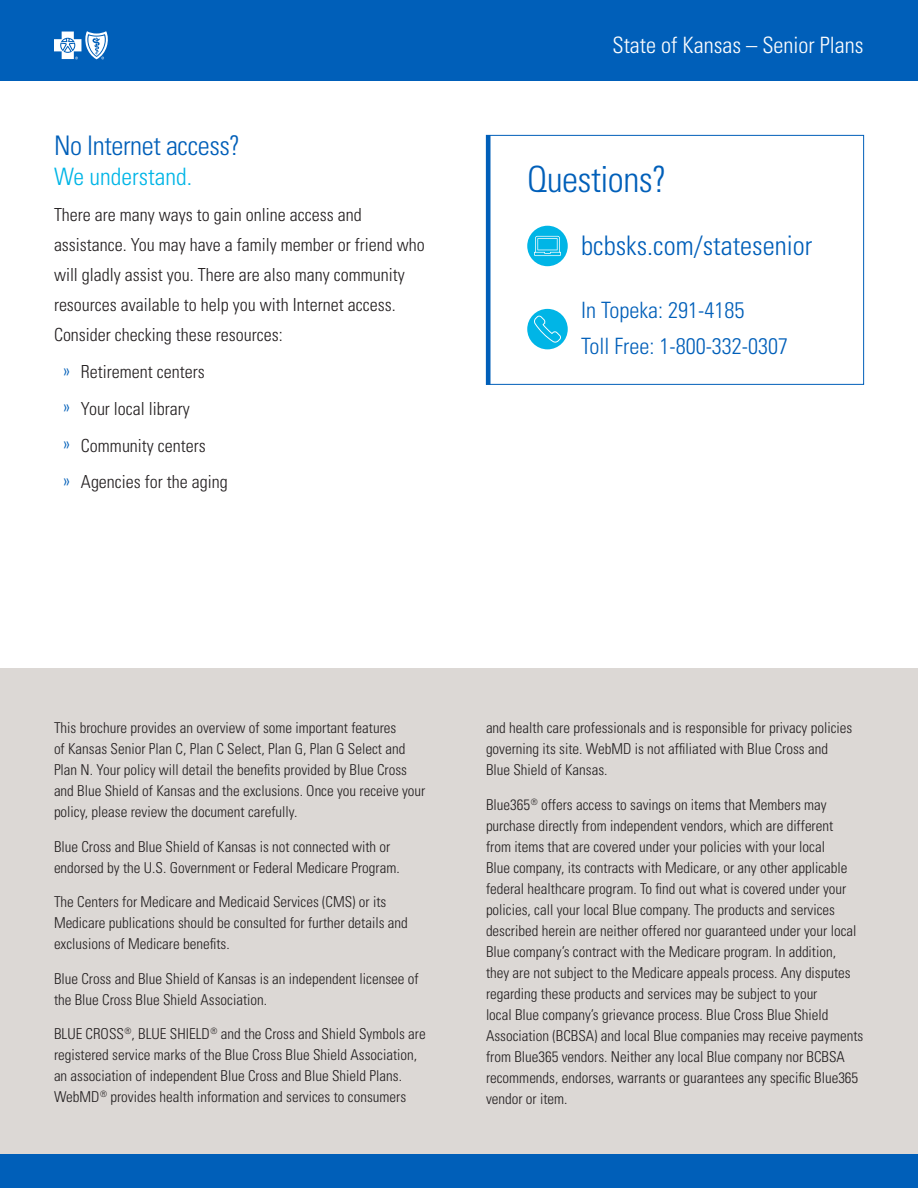
<style>
.page{position:relative;width:918px;height:1188px;background:#fff}
.page>*{position:absolute;margin:0;border:0;box-sizing:border-box;transform-origin:0 0}
.Section_Title{font:300 condensed 36px "Univers LT Std";letter-spacing:-.015em;color:#005fb9}
.Body_Copy{font:300 condensed 27px "Univers LT Std";color:#005fb9}
.Section_Title-2{font:300 condensed 27px "Univers LT Std";letter-spacing:-.015em;color:#005fb9}
.Body_Copy-2{font:300 condensed 24px "Univers LT Std";color:#00b5e6}
.t1{font:300 condensed 22.5px "Univers LT Std";color:#005fb9}
.Handout_Product_Titl{font:300 condensed 22.5px "Univers LT Std";color:#fff}
.Body_Copy-3{font:300 condensed 18px/30px "Univers LT Std";color:#231f20}
.Body_Copy-4{font:300 condensed 15px/21px "Univers LT Std";color:#231f20}
.s1{color:#005fb9}
</style>
<div class="page">
<div style="left:0;top:668px;width:918px;height:486px;background:#dcd8d5"></div>
<div style="left:0;top:1154px;width:918px;height:34px;background:#005fb9"></div>
<div style="left:0;top:0;width:918px;height:81px;background:#005fb9"></div>
<svg style="left:54px;top:31px;width:54px;height:28px"></svg>
<div style="left:486px;top:135px;width:378px;height:250px;border:1px solid #005fb9"></div>
<hr style="left:486px;top:135px;width:4px;height:250px;background:#005fb9">
<div style="left:527px;top:226px;width:41px;height:40px;background:#00b5e6;border-radius:50%"></div>
<svg style="left:534px;top:236px;width:27px;height:20px"></svg>
<div style="left:527px;top:309px;width:41px;height:40px;background:#00b5e6;border-radius:50%"></div>
<svg style="left:534px;top:315px;width:27px;height:28px"></svg>
<p class="Section_Title-2" style="left:54px;top:129px;width:188px">No Internet access?</p>
<p class="Body_Copy-2" style="left:54px;top:162px;width:140px">We understand.</p>
<p class="Body_Copy-3" style="left:54px;top:200px;width:372px">There are many ways to gain online access and assistance. You may have a family member or friend who will gladly assist you. There are also many community resources available to help you with Internet access.<br>Consider checking these resources:</p>
<p class="Body_Copy-3" style="left:63px;top:357px;width:143px"><span class="s1">»</span> Retirement centers</p>
<p class="Body_Copy-3" style="left:63px;top:393px;width:128px"><span class="s1">»</span> Your local library</p>
<p class="Body_Copy-3" style="left:63px;top:430px;width:144px"><span class="s1">»</span> Community centers</p>
<p class="Body_Copy-3" style="left:63px;top:467px;width:166px"><span class="s1">»</span> Agencies for the aging</p>
<p class="Handout_Product_Titl" style="left:612px;top:32px;width:253px">State of Kansas – Senior Plans</p>
<p class="Section_Title" style="left:527px;top:158px;width:141px">Questions?</p>
<p class="Body_Copy" style="left:581px;top:229px;width:232px">bcbsks.com/statesenior</p>
<p class="t1" style="left:581px;top:296px;width:165px">In Topeka: 291-4185</p>
<p class="t1" style="left:581px;top:332px;width:208px">Toll Free: 1-800-332-0307</p>
<p class="Body_Copy-4" style="left:54px;top:717px;width:373px">This brochure provides an overview of some important features<br>of Kansas Senior Plan C, Plan C Select, Plan G, Plan G Select and Plan N. Your policy will detail the benefits provided by Blue Cross and Blue Shield of Kansas and the exclusions. Once you receive your policy, please review the document carefully.</p>
<p class="Body_Copy-4" style="left:54px;top:836px;width:347px">Blue Cross and Blue Shield of Kansas is not connected with or endorsed by the U.S. Government or Federal Medicare Program.</p>
<p class="Body_Copy-4" style="left:54px;top:891px;width:355px">The Centers for Medicare and Medicaid Services (CMS) or its<br>Medicare publications should be consulted for further details and exclusions of Medicare benefits.</p>
<p class="Body_Copy-4" style="left:54px;top:968px;width:366px">Blue Cross and Blue Shield of Kansas is an independent licensee of the Blue Cross Blue Shield Association.</p>
<p class="Body_Copy-4" style="left:54px;top:1023px;width:373px">BLUE CROSS<sup>®</sup>, BLUE SHIELD<sup>®</sup> and the Cross and Shield Symbols are registered service marks of the Blue Cross Blue Shield Association, an association of independent Blue Cross and Blue Shield Plans.<br>WebMD<sup>®</sup> provides health information and services to consumers</p>
<p class="Body_Copy-4" style="left:486px;top:717px;width:368px">and health care professionals and is responsible for privacy policies governing its site. WebMD is not affiliated with Blue Cross and<br>Blue Shield of Kansas.</p>
<p class="Body_Copy-4" style="left:486px;top:794px;width:379px">Blue365<sup>®</sup> offers access to savings on items that Members may purchase directly from independent vendors, which are different<br>from items that are covered under your policies with your local<br>Blue company, its contracts with Medicare, or any other applicable federal healthcare program. To find out what is covered under your policies, call your local Blue company. The products and services described herein are neither offered nor guaranteed under your local Blue company’s contract with the Medicare program. In addition,<br>they are not subject to the Medicare appeals process. Any disputes regarding these products and services may be subject to your<br>local Blue company’s grievance process. Blue Cross Blue Shield Association (BCBSA) and local Blue companies may receive payments from Blue365 vendors. Neither any local Blue company nor BCBSA recommends, endorses, warrants or guarantees any specific Blue365 vendor or item.</p>
</div>
